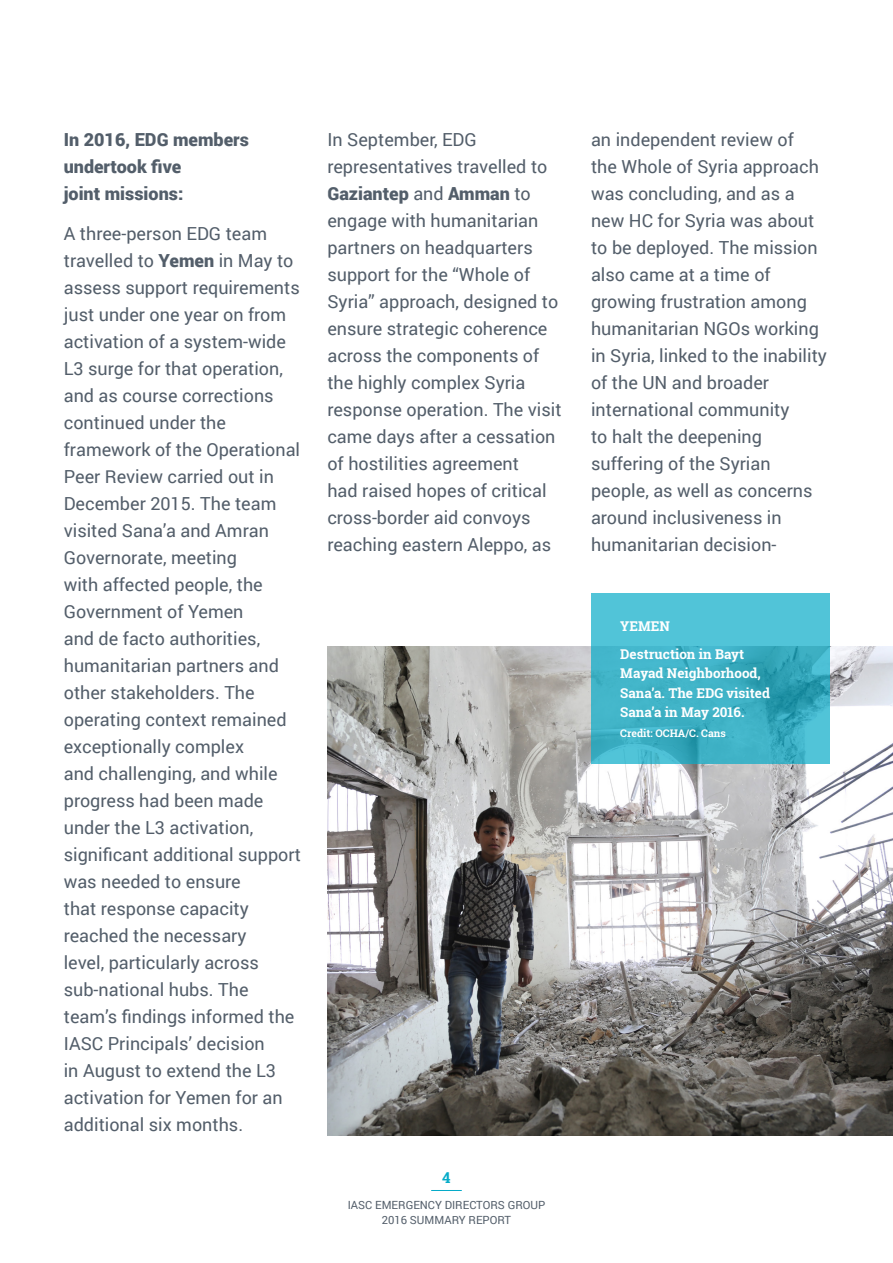
<style>
.page{position:relative;width:893px;height:1263px;background:#fff}
.page>*{position:absolute;margin:0;border:0;box-sizing:border-box;transform-origin:0 0}
.Body_Text{font:18px/27px "Roboto";color:#535e6a}
.Body_Text-2{font:900 18px/27px "Roboto";color:#535e6a}
.page{font:700 15px "Roboto Slab";color:#06abc8}
.t1{font:700 13.5px/19.5px "Roboto Slab";color:#fff}
.page-2{font:11.25px "Roboto";color:#535e6a}
.t2{font:700 10.5px "Roboto Slab";color:#fff}
.s1{font-weight:900}
</style>
<div class="page">
<hr style="left:431px;top:1190px;width:31px;height:1px;background:#06abc8">
<img style="left:327px;top:646px;width:566px;height:489px">
<svg style="left:591px;top:593px;width:238px;height:170px"></svg>
<p class="Body_Text-2" style="left:64px;top:126px;width:187px">In 2016, EDG members undertook five<br>joint missions:</p>
<p class="Body_Text" style="left:64px;top:220px;width:239px">A three-person EDG team travelled to <span class="s1">Yemen</span> in May to assess support requirements just under one year on from activation of a system-wide<br>L3 surge for that operation, and as course corrections continued under the framework of the Operational<br>Peer Review carried out in<br>December 2015. The team visited Sana’a and Amran<br>Governorate, meeting<br>with affected people, the<br>Government of Yemen<br>and de facto authorities, humanitarian partners and other stakeholders. The operating context remained exceptionally complex<br>and challenging, and while progress had been made under the L3 activation, significant additional support was needed to ensure<br>that response capacity reached the necessary<br>level, particularly across sub-national hubs. The team’s findings informed the<br>IASC Principals’ decision<br>in August to extend the L3 activation for Yemen for an additional six months.</p>
<p class="Body_Text" style="left:327px;top:126px;width:236px">In September, EDG representatives travelled to<br><span class="s1">Gaziantep</span> and <span class="s1">Amman</span> to engage with humanitarian partners on headquarters support for the “Whole of<br>Syria” approach, designed to ensure strategic coherence across the components of the highly complex Syria response operation. The visit came days after a cessation of hostilities agreement<br>had raised hopes of critical cross-border aid convoys reaching eastern Aleppo, as</p>
<p class="Body_Text" style="left:591px;top:126px;width:237px">an independent review of<br>the Whole of Syria approach was concluding, and as a new HC for Syria was about to be deployed. The mission also came at a time of growing frustration among humanitarian NGOs working in Syria, linked to the inability of the UN and broader international community<br>to halt the deepening suffering of the Syrian people, as well as concerns around inclusiveness in humanitarian decision-</p>
<p class="t1" style="left:620px;top:616px;width:51px">YEMEN</p>
<p class="t1" style="left:620px;top:644px;width:151px">Destruction in Bayt<br>Mayad Neighborhood,<br>Sana’a. The EDG visited<br>Sana’a in May 2016.</p>
<p class="t2" style="left:620px;top:726px;width:107px">Credit: OCHA/C. Cans</p>
<p class="page" style="left:442px;top:1167px;width:10px">4</p>
<p class="page-2" style="left:348px;top:1197px;width:199px">IASC EMERGENCY DIRECTORS GROUP</p>
<p class="page-2" style="left:382px;top:1212px;width:131px">2016 SUMMARY REPORT</p>
</div>
